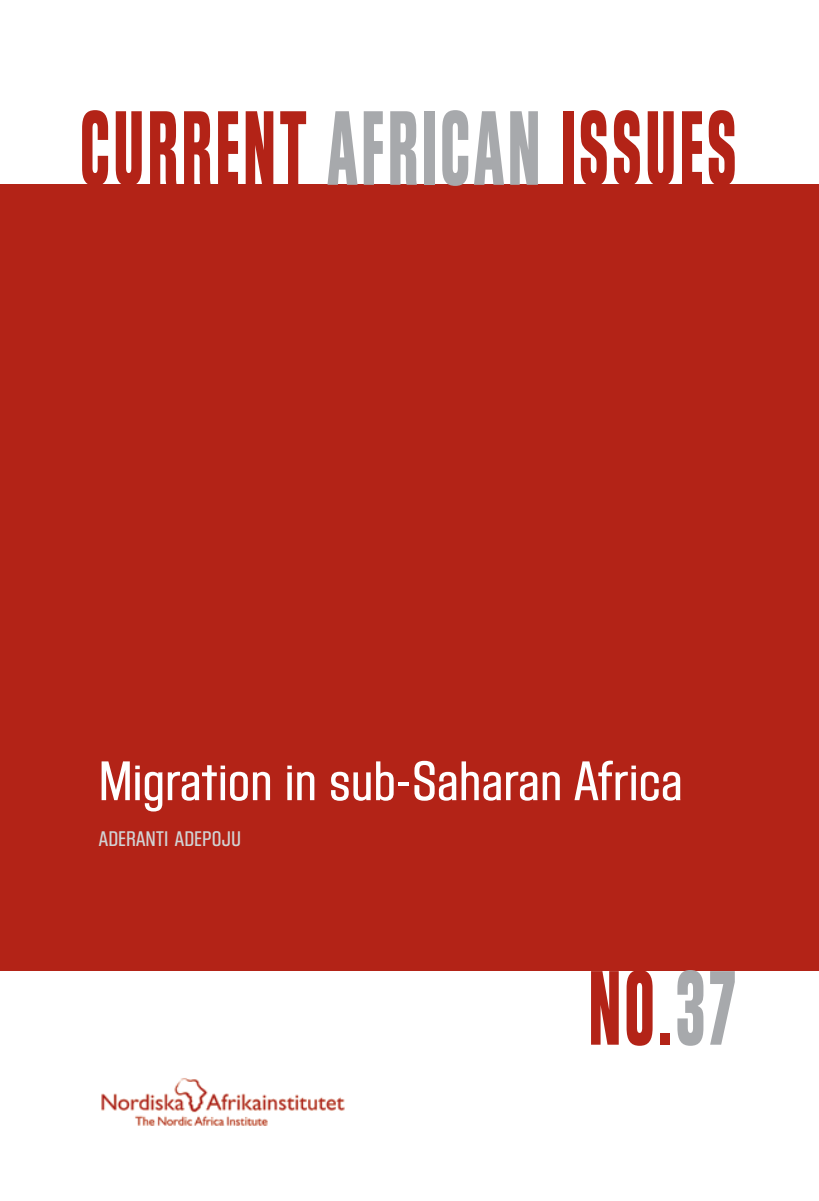
<style>
.page{position:relative;width:819px;height:1201px;background:#fff}
.page>*{position:absolute;margin:0;border:0;box-sizing:border-box;transform-origin:0 0}
.t1{font:110.25px "Block Gothic Ex Bold Cond";letter-spacing:.06em;color:#b32317;scale:.66 1}
.t2{font:58.1px "Block Gothic Med Cond";letter-spacing:.02em;color:#fff}
.t3{font:22.05px "Block Gothic Med Cond";letter-spacing:.03em;color:#d1d3d4}
.s1{color:#a7a9ac}
</style>
<div class="page">
<div style="left:0;top:185px;width:819px;height:786px;background:#b32317"></div>
<img style="left:101px;top:1078px;width:244px;height:48px">
<h1 class="t1" style="left:81px;top:90px;width:994px">CURRENT <span class="s1">AFRICAN</span> ISSUES</h1>
<p class="t2" style="left:99px;top:750px;width:584px">Migration in sub-Saharan Africa</p>
<p class="t3" style="left:99px;top:826px;width:143px">ADERANTI ADEPOJU</p>
<h1 class="t1" style="left:589px;top:949px;width:227px">NO.<span class="s1">37</span></h1>
</div>
